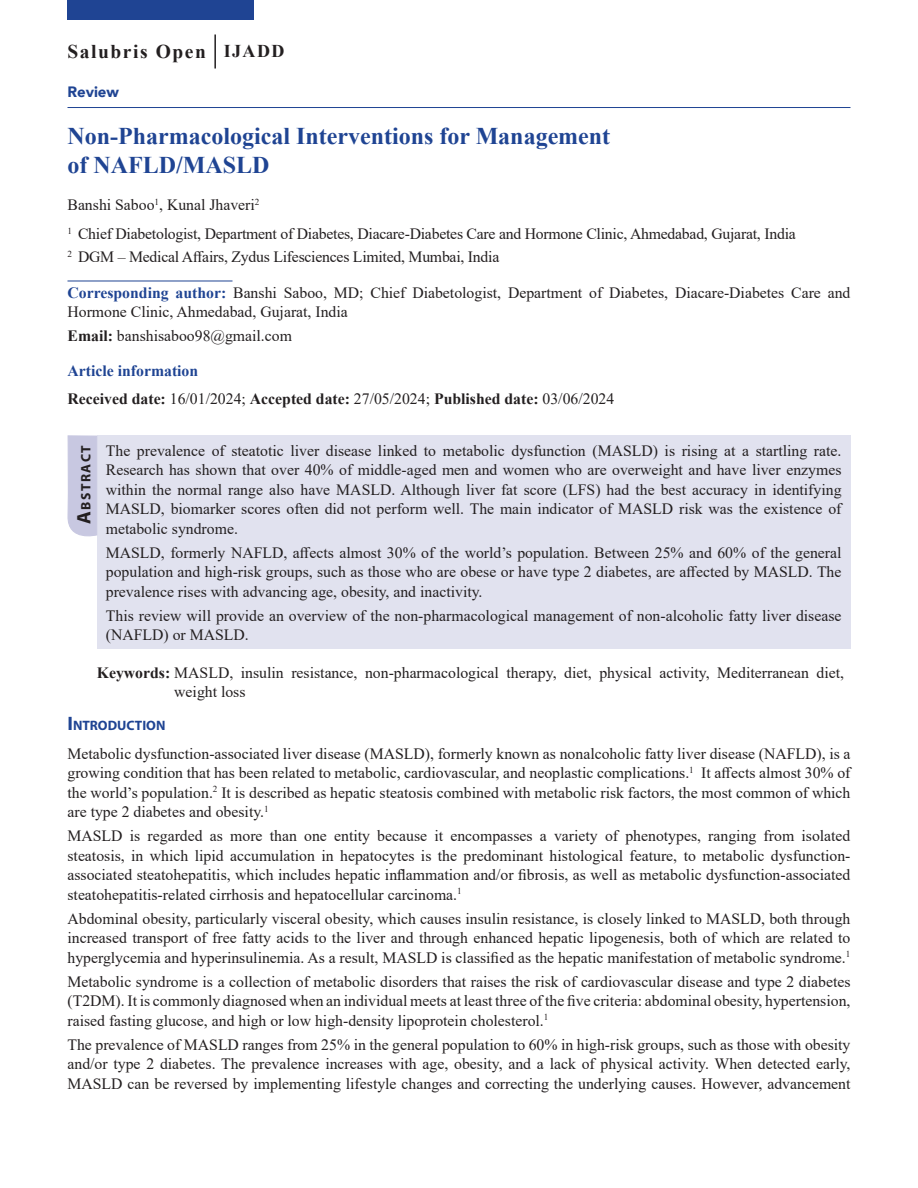
<style>
.page{position:relative;width:918px;height:1188px;background:#fff}
.page>*{position:absolute;margin:0;border:0;box-sizing:border-box;transform-origin:0 0}
.Article_Title{font:700 24px/28.8px "Times New Roman";color:#1f4493}
.t1{font:700 19.5px "Times New Roman";letter-spacing:.08em;color:#231f20}
.t2{font:700 18px "Times New Roman";letter-spacing:.08em;color:#231f20}
.TX{font:15.75px/19.5px "Times New Roman";color:#231f20;text-align:justify}
.Aff{font:15.75px "Times New Roman";letter-spacing:-.015em;color:#231f20}
.t3{font:700 15.75px "Times New Roman";color:#231f20}
.Author{font:15.75px "Times New Roman";color:#231f20}
.t4{font:700 15.75px "Times New Roman";color:#1f4493}
.t5{font:900 15px "Avenir";color:#1f4493}
.t6{font:700 13.65px "Myriad Pro";color:#1f4493}
.t7{font:700 13.65px "Myriad Pro";letter-spacing:.105em;color:#231f20}
.s1{font-weight:700;color:#1f4493}
.s2{font-weight:700}
.s3{font-weight:400}
.s4{font-size:19.5px}
</style>
<div class="page">
<div style="left:68px;top:0;width:186px;height:19px;background:#1f4493"></div>
<hr style="left:214px;top:34px;width:2px;height:35px;background:#231f20">
<hr style="left:68px;top:107px;width:782px;height:1px;background:#1f4493">
<hr style="left:68px;top:281px;width:164px;height:1px;background:#1f4493">
<div style="left:97px;top:436px;width:753px;height:213px;background:#e1e2ef"></div>
<svg style="left:67px;top:435px;width:31px;height:102px;background:#cbcbe2"></svg>
<p class="t1" style="left:67px;top:38px;width:140px">Salubris Open</p>
<p class="t5" style="left:67px;top:79px;width:53px">Review</p>
<p class="t2" style="left:224px;top:38px;width:62px">IJADD</p>
<p class="Article_Title" style="left:68px;top:121px;width:544px">Non-Pharmacological Interventions for Management of NAFLD/MASLD</p>
<p class="Author" style="left:68px;top:194px;width:194px">Banshi Saboo<sup>1</sup>, Kunal Jhaveri<sup>2</sup></p>
<p class="Aff" style="left:68px;top:223px;width:730px"><sup>1</sup> Chief Diabetologist, Department of Diabetes, Diacare-Diabetes Care and Hormone Clinic, Ahmedabad, Gujarat, India</p>
<p class="Aff" style="left:68px;top:246px;width:433px"><sup>2</sup> DGM – Medical Affairs, Zydus Lifesciences Limited, Mumbai, India</p>
<p class="TX" style="left:68px;top:282px;width:785px"><span class="s1">Corresponding author:</span> Banshi Saboo, MD; Chief Diabetologist, Department of Diabetes, Diacare-Diabetes Care and<br>Hormone Clinic, Ahmedabad, Gujarat, India</p>
<p class="TX" style="left:68px;top:326px;width:226px"><span class="s2">Email:</span> banshisaboo98@gmail.com</p>
<p class="t4" style="left:68px;top:360px;width:132px">Article information</p>
<p class="t3" style="left:68px;top:388px;width:548px">Received date: <span class="s3">16/01/2024;</span> Accepted date: <span class="s3">27/05/2024;</span> Published date: <span class="s3">03/06/2024</span></p>
<p class="TX" style="left:106px;top:440px;width:737px">The prevalence of steatotic liver disease linked to metabolic dysfunction (MASLD) is rising at a startling rate.<br>Research has shown that over 40% of middle-aged men and women who are overweight and have liver enzymes within the normal range also have MASLD. Although liver fat score (LFS) had the best accuracy in identifying MASLD, biomarker scores often did not perform well. The main indicator of MASLD risk was the existence of metabolic syndrome.</p>
<p class="TX" style="left:106px;top:542px;width:737px">MASLD, formerly NAFLD, affects almost 30% of the world’s population. Between 25% and 60% of the general population and high-risk groups, such as those who are obese or have type 2 diabetes, are affected by MASLD. The prevalence rises with advancing age, obesity, and inactivity.</p>
<p class="TX" style="left:106px;top:605px;width:737px">This review will provide an overview of the non-pharmacological management of non-alcoholic fatty liver disease (NAFLD) or MASLD.</p>
<p class="TX" style="left:174px;top:662px;width:671px;text-indent:-77px"><span class="s2">Keywords:</span> MASLD, insulin resistance, non-pharmacological therapy, diet, physical activity, Mediterranean diet, weight loss</p>
<h1 class="t7" style="left:77px;top:524px;width:80px;rotate:-90deg"><span class="s4">A</span>BSTRACT</h1>
<h1 class="t6" style="left:68px;top:717px;width:99px"><span class="s4">I</span> NTRODUCTION</h1>
<p class="TX" style="left:68px;top:743px;width:785px">Metabolic dysfunction-associated liver disease (MASLD), formerly known as nonalcoholic fatty liver disease (NAFLD), is a growing condition that has been related to metabolic, cardiovascular, and neoplastic complications.<sup>1</sup> It affects almost 30% of the world’s population.<sup>2</sup> It is described as hepatic steatosis combined with metabolic risk factors, the most common of which are type 2 diabetes and obesity.<sup>1</sup></p>
<p class="TX" style="left:68px;top:826px;width:785px">MASLD is regarded as more than one entity because it encompasses a variety of phenotypes, ranging from isolated steatosis, in which lipid accumulation in hepatocytes is the predominant histological feature, to metabolic dysfunction&shy;associated steatohepatitis, which includes hepatic inflammation and/or fibrosis, as well as metabolic dysfunction-associated steatohepatitis-related cirrhosis and hepatocellular carcinoma.<sup>1</sup></p>
<p class="TX" style="left:68px;top:908px;width:785px">Abdominal obesity, particularly visceral obesity, which causes insulin resistance, is closely linked to MASLD, both through increased transport of free fatty acids to the liver and through enhanced hepatic lipogenesis, both of which are related to hyperglycemia and hyperinsulinemia. As a result, MASLD is classified as the hepatic manifestation of metabolic syndrome.<sup>1</sup></p>
<p class="TX" style="left:68px;top:971px;width:785px">Metabolic syndrome is a collection of metabolic disorders that raises the risk of cardiovascular disease and type 2 diabetes (T2DM). It is commonly diagnosed when an individual meets at least three of the five criteria: abdominal obesity, hypertension, raised fasting glucose, and high or low high-density lipoprotein cholesterol.<sup>1</sup></p>
<p class="TX" style="left:68px;top:1034px;width:785px">The prevalence of MASLD ranges from 25% in the general population to 60% in high-risk groups, such as those with obesity and/or type 2 diabetes. The prevalence increases with age, obesity, and a lack of physical activity. When detected early, MASLD can be reversed by implementing lifestyle changes and correcting the underlying causes. However, advancement</p>
</div>
